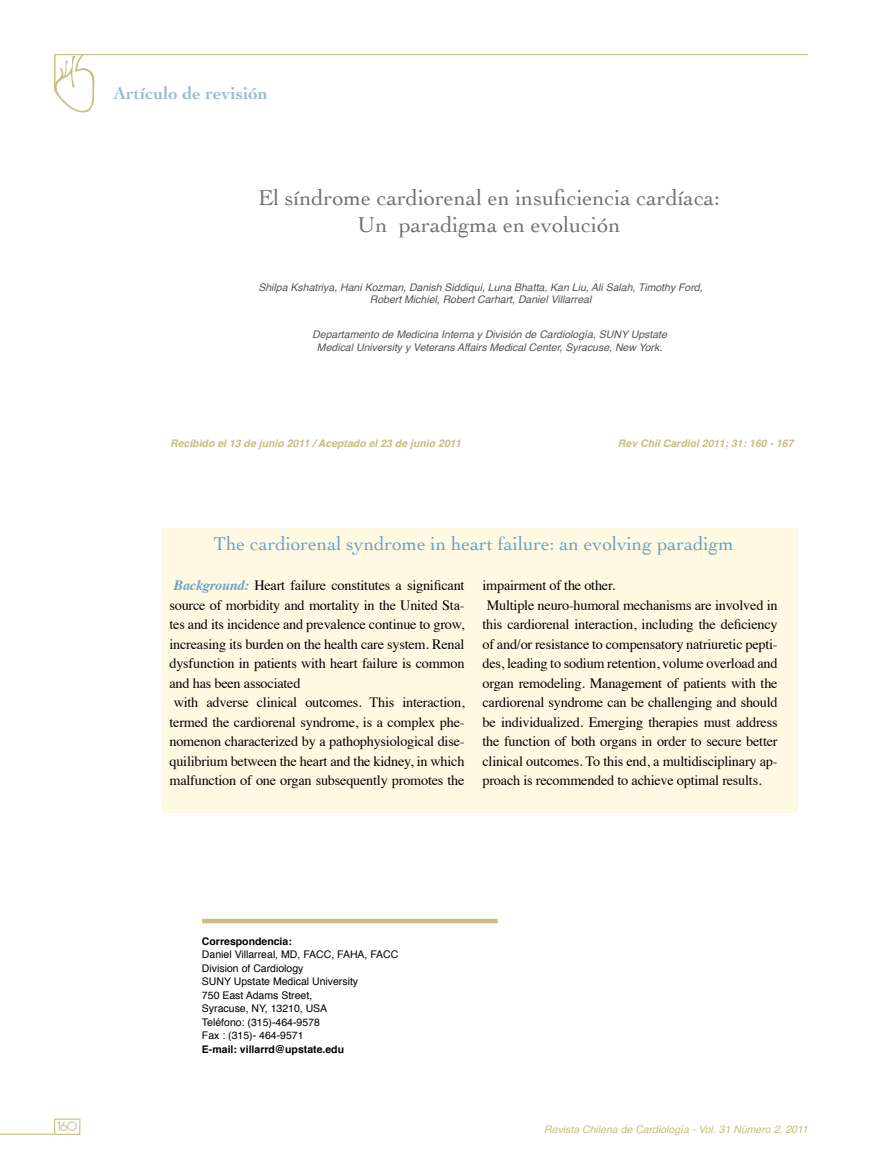
<style>
.page{position:relative;width:893px;height:1170px;background:#fff}
.page>*{position:absolute;margin:0;border:0;box-sizing:border-box;transform-origin:0 0}
.t1{font:22.5px/27px "Cochin";color:#707172;text-align:center}
.t2{font:19.5px "Cochin";color:#67a2c0}
.t3{font:700 18px "Cochin";color:#96bdd3}
.t4{font:15px "Antipasto";color:#c7be80}
.t5{font:14.25px/19.5px "Times";letter-spacing:-.015em;color:#000}
.t6{font:italic 10.5px/12.6px "Helvetica";color:#555658;text-align:center}
.t7{font:10.5px/13.5px "Helvetica";color:#000}
.t8{font:italic 700 10.5px "Helvetica";color:#c7be80}
.t9{font:italic 10.5px "Helvetica";color:#c7be80}
.t10{font:700 10.5px "Helvetica";color:#000}
.s1{font-weight:700;font-style:italic;color:#67a2c0}
</style>
<div class="page">
<hr style="left:54px;top:54px;width:754px;height:1px;background:#c7be80">
<svg style="left:54px;top:55px;width:41px;height:58px"></svg>
<hr style="left:54px;top:54px;width:2px;height:33px;background:#c7be80">
<hr style="left:0;top:1133px;width:54px;height:1px;background:#c7be80">
<div style="left:54px;top:1118px;width:26px;height:16px;border:1px solid #c7be80"></div>
<div style="left:202px;top:918px;width:296px;height:5px;background:#c7be80"></div>
<div style="left:162px;top:528px;width:636px;height:284px;background:#fff9e3"></div>
<p class="t3" style="left:114px;top:83px;width:156px">Artículo de revisión</p>
<h1 class="t1" style="left:258px;top:184px;width:463px">El síndrome cardiorenal en insuficiencia cardíaca:<br>Un paradigma en evolución</h1>
<p class="t6" style="left:258px;top:281px;width:446px">Shilpa Kshatriya, Hani Kozman, Danish Siddiqui, Luna Bhatta, Kan Liu, Ali Salah, Timothy Ford,<br>Robert Michiel, Robert Carhart, Daniel Villarreal</p>
<p class="t6" style="left:312px;top:328px;width:356px">Departamento de Medicina Interna y División de Cardiología, SUNY Upstate<br>Medical University y Veterans Affairs Medical Center, Syracuse, New York.</p>
<p class="t8" style="left:170px;top:435px;width:292px">Recibido el 13 de junio 2011 / Aceptado el 23 de junio 2011</p>
<p class="t8" style="left:618px;top:435px;width:177px">Rev Chil Cardiol 2011; 31: 160 - 167</p>
<h2 class="t2" style="left:213px;top:533px;width:522px">The cardiorenal syndrome in heart failure: an evolving paradigm</h2>
<p class="t5" style="left:169px;top:574px;width:297px"><span class="s1">Background:</span> Heart failure constitutes a significant source of morbidity and mortality in the United Sta&shy;tes and its incidence and prevalence continue to grow, increasing its burden on the health care system. Renal dysfunction in patients with heart failure is common and has been associated<br>with adverse clinical outcomes. This interaction, termed the cardiorenal syndrome, is a complex phe&shy;nomenon characterized by a pathophysiological dise&shy;quilibrium between the heart and the kidney, in which malfunction of one organ subsequently promotes the</p>
<p class="t5" style="left:482px;top:574px;width:297px">impairment of the other.<br>Multiple neuro-humoral mechanisms are involved in this cardiorenal interaction, including the deficiency of and/or resistance to compensatory natriuretic pepti&shy;des, leading to sodium retention, volume overload and organ remodeling. Management of patients with the cardiorenal syndrome can be challenging and should be individualized. Emerging therapies must address the function of both organs in order to secure better clinical outcomes. To this end, a multidisciplinary ap&shy;proach is recommended to achieve optimal results.</p>
<p class="t10" style="left:202px;top:932px;width:91px">Correspondencia:</p>
<p class="t7" style="left:202px;top:947px;width:198px">Daniel Villarreal, MD, FACC, FAHA, FACC<br>Division of Cardiology<br>SUNY Upstate Medical University<br>750 East Adams Street,<br>Syracuse, NY, 13210, USA<br>Teléfono: (315)-464-9578<br>Fax : (315)- 464-9571</p>
<p class="t10" style="left:202px;top:1040px;width:144px">E-mail: villarrd@upstate.edu</p>
<p class="t4" style="left:57px;top:1117px;width:22px">160</p>
<p class="t9" style="left:544px;top:1120px;width:265px">Revista Chilena de Cardiología - Vol. 31 Número 2, 2011</p>
</div>
